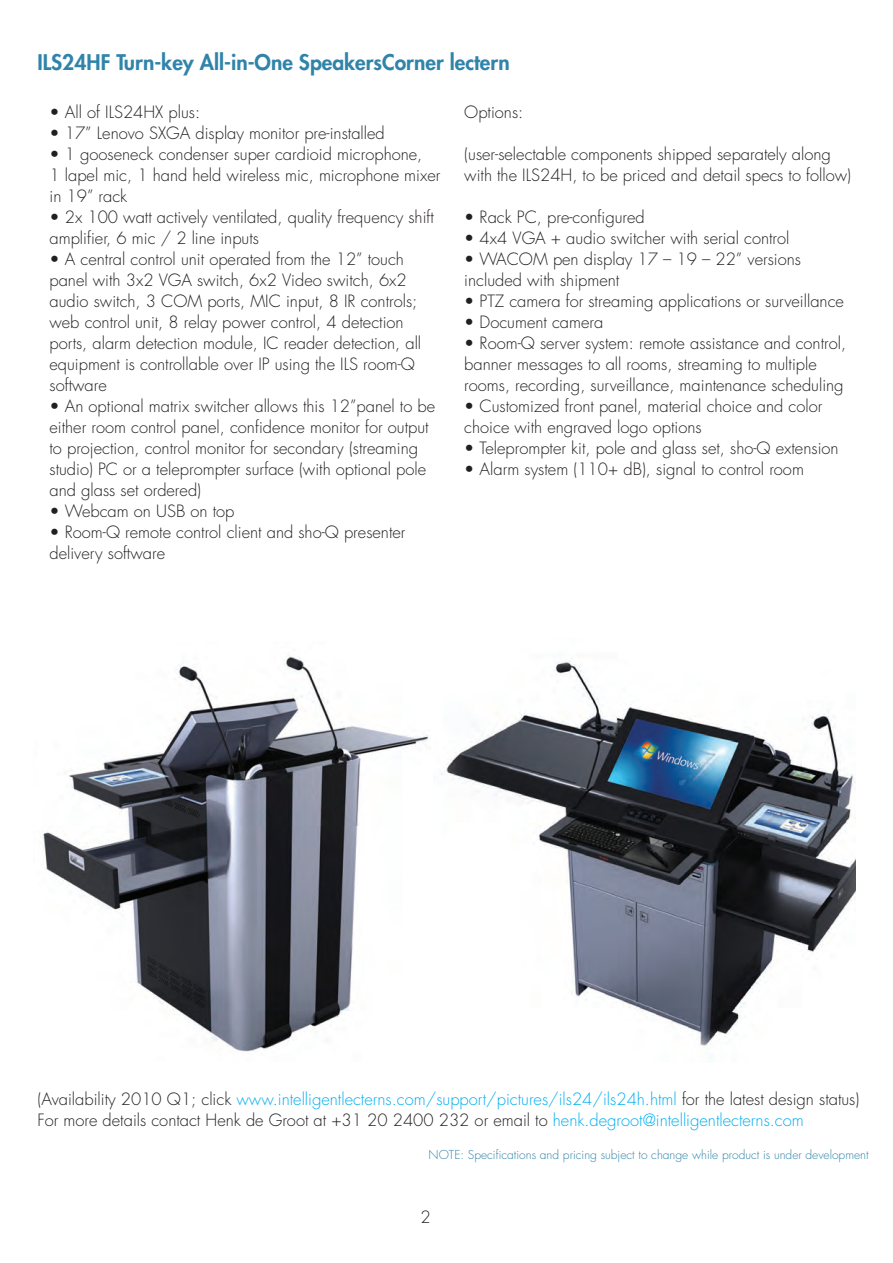
<style>
.page{position:relative;width:893px;height:1263px;background:#fff}
.page>*{position:absolute;margin:0;border:0;box-sizing:border-box;transform-origin:0 0}
.t1{font:800 21px "Futura Std";color:#3084aa}
.t2{font:300 16.5px/21px "Futura Std";color:#231f20}
.t3{font:300 16.5px "Futura Std";color:#00aeef}
.t4{font:300 12px "Futura Std";color:#3084aa}
.s1{color:#231f20}
.s2{color:#00aeef}
</style>
<div class="page">
<img style="left:43px;top:655px;width:386px;height:397px">
<img style="left:441px;top:661px;width:414px;height:386px">
<p class="t1" style="left:38px;top:49px;width:474px">ILS24HF Turn-key All-in-One SpeakersCorner lectern</p>
<p class="t2" style="left:50px;top:102px;width:152px">• All of ILS24HX plus:</p>
<p class="t2" style="left:50px;top:123px;width:337px">• 17” Lenovo SXGA display monitor pre-installed</p>
<p class="t2" style="left:50px;top:144px;width:392px">• 1 gooseneck condenser super cardioid microphone,<br>1 lapel mic, 1 hand held wireless mic, microphone mixer in 19” rack</p>
<p class="t2" style="left:50px;top:207px;width:386px">• 2x 100 watt actively ventilated, quality frequency shift amplifier, 6 mic / 2 line inputs</p>
<p class="t2" style="left:50px;top:249px;width:373px">• A central control unit operated from the 12” touch panel with 3x2 VGA switch, 6x2 Video switch, 6x2 audio switch, 3 COM ports, MIC input, 8 IR controls; web control unit, 8 relay power control, 4 detection ports, alarm detection module, IC reader detection, all equipment is controllable over IP using the ILS room-Q software</p>
<p class="t2" style="left:50px;top:396px;width:387px">• An optional matrix switcher allows this 12”panel to be either room control panel, confidence monitor for output to projection, control monitor for secondary (streaming studio) PC or a teleprompter surface (with optional pole and glass set ordered)</p>
<p class="t2" style="left:50px;top:501px;width:186px">• Webcam on USB on top</p>
<p class="t2" style="left:50px;top:522px;width:357px">• Room-Q remote control client and sho-Q presenter delivery software</p>
<p class="t2" style="left:464px;top:102px;width:61px">Options:</p>
<p class="t2" style="left:464px;top:144px;width:388px">(user-selectable components shipped separately along with the ILS24H, to be priced and detail specs to follow)</p>
<p class="t2" style="left:464px;top:207px;width:182px">• Rack PC, pre-configured</p>
<p class="t2" style="left:464px;top:228px;width:327px">• 4x4 VGA + audio switcher with serial control</p>
<p class="t2" style="left:464px;top:249px;width:338px">• WACOM pen display 17 – 19 – 22” versions included with shipment</p>
<p class="t2" style="left:464px;top:291px;width:381px">• PTZ camera for streaming applications or surveillance</p>
<p class="t2" style="left:464px;top:312px;width:141px">• Document camera</p>
<p class="t2" style="left:464px;top:333px;width:383px">• Room-Q server system: remote assistance and control, banner messages to all rooms, streaming to multiple rooms, recording, surveillance, maintenance scheduling</p>
<p class="t2" style="left:464px;top:396px;width:360px">• Customized front panel, material choice and color choice with engraved logo options</p>
<p class="t2" style="left:464px;top:438px;width:376px">• Teleprompter kit, pole and glass set, sho-Q extension</p>
<p class="t2" style="left:464px;top:459px;width:341px">• Alarm system (110+ dB), signal to control room</p>
<p class="t3" style="left:37px;top:1089px;width:823px"><span class="s1">(Availability 2010 Q1; click</span> www.intelligentlecterns.com/support/pictures/ils24/ils24h.html <span class="s1">for the latest design status)</span></p>
<p class="t2" style="left:37px;top:1110px;width:768px">For more details contact Henk de Groot at +31 20 2400 232 or email to <span class="s2">henk.degroot@intelligentlecterns.com</span></p>
<p class="t4" style="left:429px;top:1147px;width:441px">NOTE: Specifications and pricing subject to change while product is under development</p>
<p class="t2" style="left:421px;top:1207px;width:12px">2</p>
</div>
